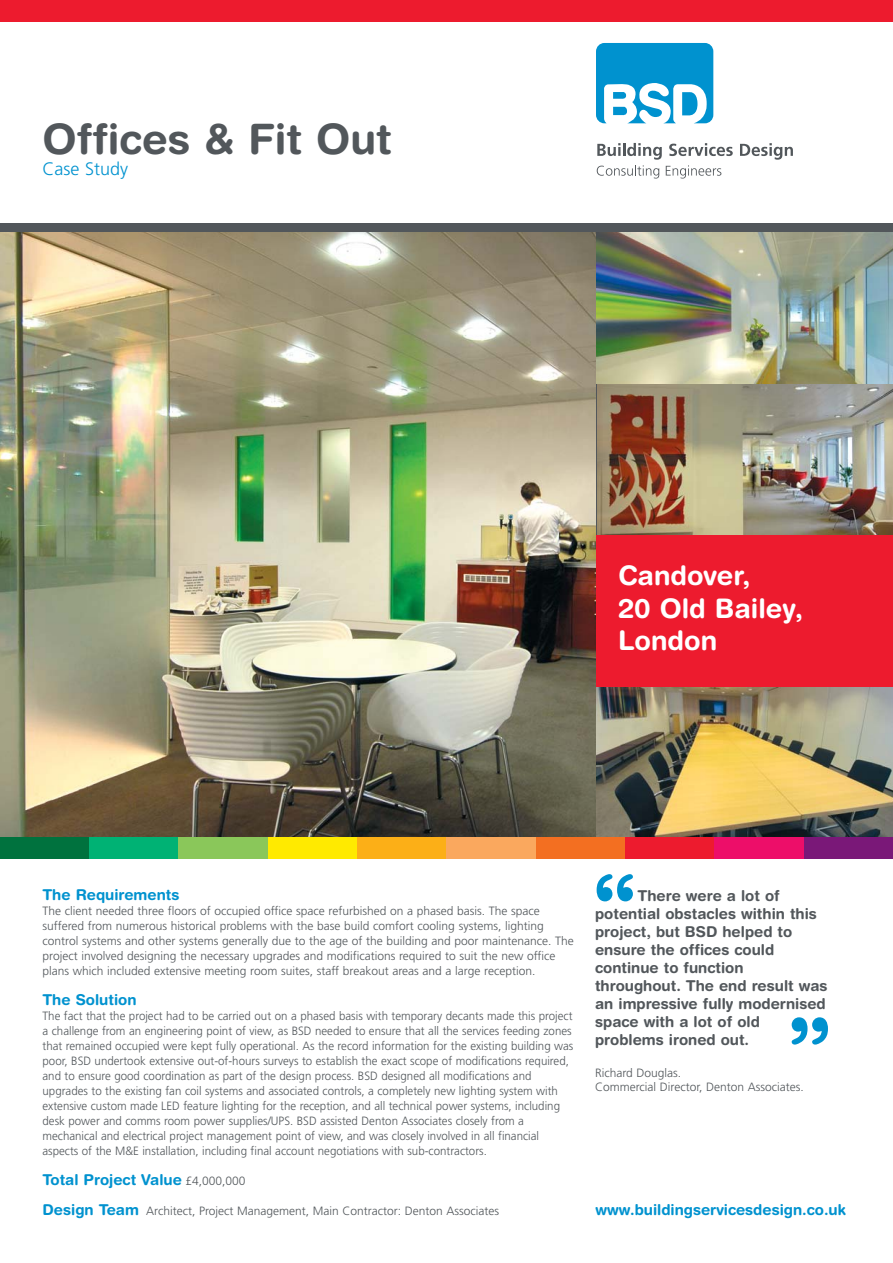
<style>
.page{position:relative;width:893px;height:1263px;background:#fff}
.page>*{position:absolute;margin:0;border:0;box-sizing:border-box;transform-origin:0 0}
.t1{font:700 90px "Helvetica Rounded";color:#0092cf}
.t2{font:700 42px "Helvetica Rounded";color:#52575b}
.t3{font:700 27px/32.4px "Helvetica Rounded";color:#fff}
.t4{font:300 18px "Frutiger";color:#0092cf}
.t5{font:700 15px/18px "Helvetica Rounded";color:#52575b}
.t6{font:700 15px "Helvetica Rounded";color:#0092cf}
.t7{font:300 12px/15px "Frutiger";color:#52575b;scale:.96 1}
.t8{font:300 12px/15px "Frutiger";color:#52575b}
.s1{font-family:"Frutiger";font-weight:300;font-size:12px;color:#52575b}
.s2{font-family:"Helvetica Rounded";font-weight:700;font-size:15px;color:#0092cf}
</style>
<div class="page">
<img style="left:0;top:232px;width:597px;height:606px">
<img style="left:597px;top:384px;width:295px;height:152px">
<div style="left:597px;top:536px;width:295px;height:152px;background:#ed1b2e"></div>
<img style="left:597px;top:688px;width:295px;height:150px">
<img style="left:597px;top:232px;width:295px;height:152px">
<div style="left:0;top:223px;width:892px;height:9px;background:#52575b"></div>
<svg style="left:740px;top:143px;width:52px;height:17px"></svg>
<svg style="left:596px;top:143px;width:136px;height:36px"></svg>
<svg style="left:596px;top:43px;width:117px;height:80px"></svg>
<div style="left:0;top:0;width:892px;height:21px;background:#ed1b2e"></div>
<div style="left:0;top:838px;width:89px;height:21px;background:#00723e"></div>
<div style="left:89px;top:838px;width:90px;height:21px;background:#00b274"></div>
<div style="left:179px;top:838px;width:89px;height:21px;background:#8ac75a"></div>
<div style="left:268px;top:838px;width:89px;height:21px;background:#ffea00"></div>
<div style="left:357px;top:838px;width:89px;height:21px;background:#fcaf17"></div>
<div style="left:446px;top:838px;width:90px;height:21px;background:#faa85e"></div>
<div style="left:536px;top:838px;width:89px;height:21px;background:#f36f21"></div>
<div style="left:625px;top:838px;width:89px;height:21px;background:#ed1b2e"></div>
<div style="left:714px;top:838px;width:90px;height:21px;background:#ed0e69"></div>
<div style="left:804px;top:838px;width:88px;height:21px;background:#7a1878"></div>
<h2 class="t2" style="left:43px;top:123px;width:350px">Offices &amp; Fit Out</h2>
<h3 class="t4" style="left:43px;top:162px;width:87px">Case Study</h3>
<h3 class="t3" style="left:618px;top:562px;width:186px">Candover,<br>20 Old Bailey,<br>London</h3>
<p class="t6" style="left:43px;top:890px;width:138px">The Requirements</p>
<p class="t8" style="left:43px;top:905px;width:533px">The client needed three floors of occupied office space refurbished on a phased basis. The space suffered from numerous historical problems with the base build comfort cooling systems, lighting control systems and other systems generally due to the age of the building and poor maintenance. The project involved designing the necessary upgrades and modifications required to suit the new office plans which included extensive meeting room suites, staff breakout areas and a large reception.</p>
<p class="t6" style="left:43px;top:995px;width:95px">The Solution</p>
<p class="t7" style="left:43px;top:1010px;width:554px">The fact that the project had to be carried out on a phased basis with temporary decants made this project a challenge from an engineering point of view, as BSD needed to ensure that all the services feeding zones that remained occupied were kept fully operational. As the record information for the existing building was poor, BSD undertook extensive out-of-hours surveys to establish the exact scope of modifications required, and to ensure good coordination as part of the design process. BSD designed all modifications and upgrades to the existing fan coil systems and associated controls, a completely new lighting system with extensive custom made LED feature lighting for the reception, and all technical power systems, including desk power and comms room power supplies/UPS. BSD assisted Denton Associates closely from a mechanical and electrical project management point of view, and was closely involved in all financial aspects of the M&amp;E installation, including final account negotiations with sub-contractors.</p>
<p class="t6" style="left:43px;top:1175px;width:204px">Total Project Value <span class="s1">£4,000,000</span></p>
<p class="t8" style="left:43px;top:1205px;width:458px"><span class="s2">Design Team</span> Architect, Project Management, Main Contractor: Denton Associates</p>
<h1 class="t1" style="left:590px;top:874px;width:50px">“</h1>
<p class="t5" style="left:595px;top:888px;width:234px;text-indent:43px">There were a lot of potential obstacles within this project, but BSD helped to ensure the offices could continue to function throughout. The end result was an impressive fully modernised space with a lot of old problems ironed out.</p>
<p class="t8" style="left:595px;top:1066px;width:210px;line-height:14.4px">Richard Douglas.<br>Commercial Director, Denton Associates.</p>
<h1 class="t1" style="left:785px;top:1017px;width:50px">”</h1>
<p class="t6" style="left:595px;top:1205px;width:252px">www.buildingservicesdesign.co.uk</p>
</div>
